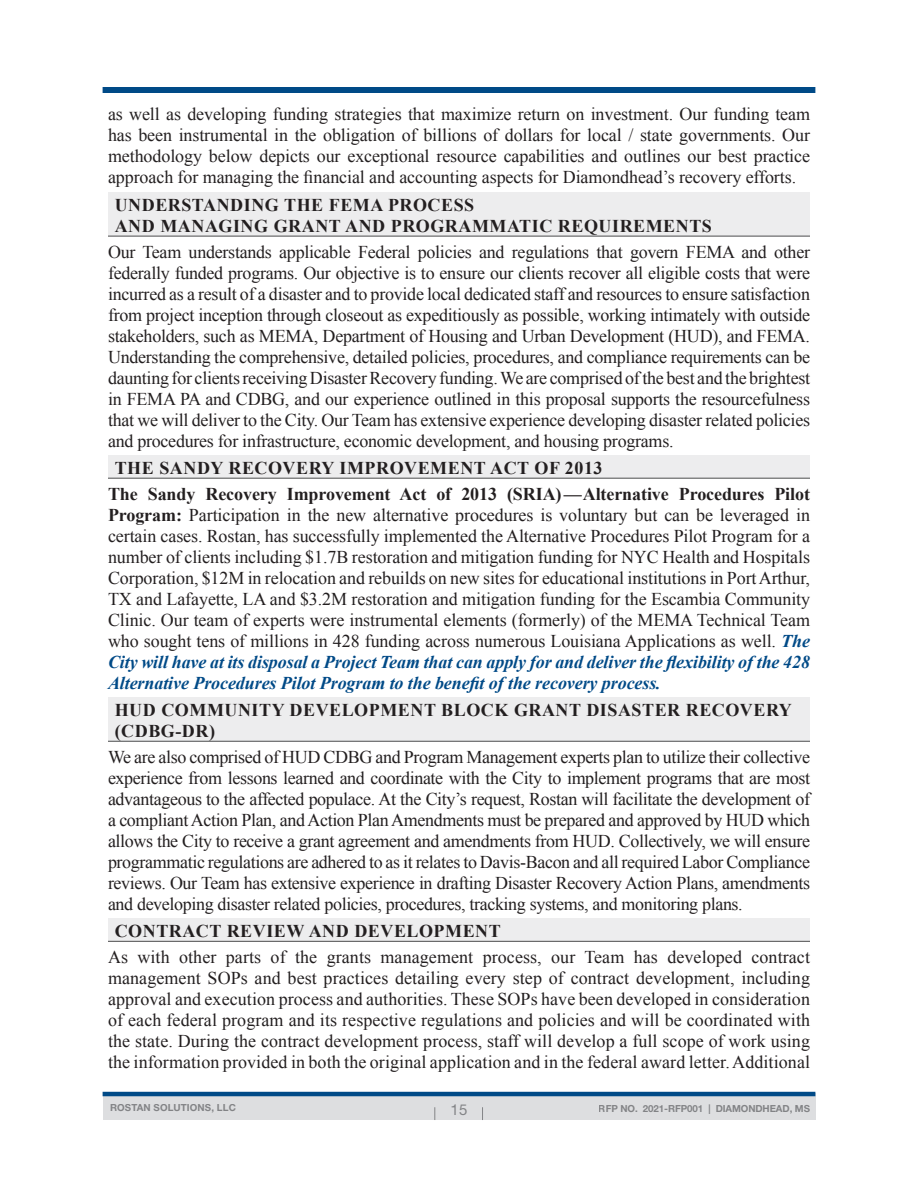
<style>
.page{position:relative;width:918px;height:1188px;background:#fff}
.page>*{position:absolute;margin:0;border:0;box-sizing:border-box;transform-origin:0 0}
.body_copy_just_no_hy{font:18px/21px "Times New Roman";letter-spacing:-.005em;color:#231f20;text-align:justify}
.new_subhead{font:700 18px/21px "Times New Roman";letter-spacing:.03em;color:#231f20}
.t1{font:15px "Helvetica Neue LT Std";color:#6c6d70}
.t2{font:700 9.75px "Helvetica Neue LT Std";letter-spacing:-.01em;color:#6c6d70}
.t3{font:700 9.75px "Helvetica Neue LT Std";letter-spacing:.01em;color:#6c6d70}
.s1{font-weight:700}
.s2{font-weight:700;font-style:italic;color:#004a87}
</style>
<div class="page">
<div style="left:103px;top:87px;width:712px;height:6px;background:#004a87"></div>
<div style="left:103px;top:1094px;width:712px;height:26px;background:#dddee0"></div>
<hr style="left:103px;top:1092px;width:712px;height:4px;background:#004a87">
<svg style="left:434px;top:1107px;width:1px;height:13px"></svg>
<svg style="left:482px;top:1107px;width:1px;height:13px"></svg>
<div style="left:108px;top:192px;width:702px;height:44px;background:#ededee"></div>
<hr style="left:108px;top:236px;width:702px;height:1px;background:#4b4c4d">
<div style="left:108px;top:455px;width:702px;height:23px;background:#ededee"></div>
<hr style="left:108px;top:478px;width:702px;height:1px;background:#4b4c4d">
<div style="left:108px;top:697px;width:702px;height:44px;background:#ededee"></div>
<hr style="left:108px;top:741px;width:702px;height:1px;background:#4b4c4d">
<div style="left:108px;top:918px;width:702px;height:23px;background:#ededee"></div>
<hr style="left:108px;top:941px;width:702px;height:1px;background:#4b4c4d">
<p class="body_copy_just_no_hy" style="left:108px;top:104px;width:704px">as well as developing funding strategies that maximize return on investment. Our funding team has been instrumental in the obligation of billions of dollars for local / state governments. Our methodology below depicts our exceptional resource capabilities and outlines our best practice approach for managing the financial and accounting aspects for Diamondhead’s recovery efforts.</p>
<p class="new_subhead" style="left:115px;top:194px;width:599px">UNDERSTANDING THE FEMA PROCESS<br>AND MANAGING GRANT AND PROGRAMMATIC REQUIREMENTS</p>
<p class="body_copy_just_no_hy" style="left:108px;top:241px;width:704px">Our Team understands applicable Federal policies and regulations that govern FEMA and other federally funded programs. Our objective is to ensure our clients recover all eligible costs that were incurred as a result of a disaster and to provide local dedicated staff and resources to ensure satisfaction from project inception through closeout as expeditiously as possible, working intimately with outside stakeholders, such as MEMA, Department of Housing and Urban Development (HUD), and FEMA.<br>Understanding the comprehensive, detailed policies, procedures, and compliance requirements can be daunting for clients receiving Disaster Recovery funding. We are comprised of the best and the brightest in FEMA PA and CDBG, and our experience outlined in this proposal supports the resourcefulness that we will deliver to the City. Our Team has extensive experience developing disaster related policies and procedures for infrastructure, economic development, and housing programs.</p>
<p class="new_subhead" style="left:115px;top:457px;width:489px">THE SANDY RECOVERY IMPROVEMENT ACT OF 2013</p>
<p class="body_copy_just_no_hy" style="left:108px;top:483px;width:704px"><span class="s1">The Sandy Recovery Improvement Act of 2013 (SRIA)—Alternative Procedures Pilot Program:</span> Participation in the new alternative procedures is voluntary but can be leveraged in certain cases. Rostan, has successfully implemented the Alternative Procedures Pilot Program for a number of clients including $1.7B restoration and mitigation funding for NYC Health and Hospitals Corporation, $12M in relocation and rebuilds on new sites for educational institutions in Port Arthur, TX and Lafayette, LA and $3.2M restoration and mitigation funding for the Escambia Community Clinic. Our team of experts were instrumental elements (formerly) of the MEMA Technical Team who sought tens of millions in 428 funding across numerous Louisiana Applications as well. <span class="s2">The City will have at its disposal a Project Team that can apply for and deliver the flexibility of the 428<br>Alternative Procedures Pilot Program to the benefit of the recovery process.</span></p>
<p class="new_subhead" style="left:115px;top:699px;width:679px">HUD COMMUNITY DEVELOPMENT BLOCK GRANT DISASTER RECOVERY (CDBG-DR)</p>
<p class="body_copy_just_no_hy" style="left:108px;top:746px;width:704px">We are also comprised of HUD CDBG and Program Management experts plan to utilize their collective experience from lessons learned and coordinate with the City to implement programs that are most advantageous to the affected populace. At the City’s request, Rostan will facilitate the development of a compliant Action Plan, and Action Plan Amendments must be prepared and approved by HUD which allows the City to receive a grant agreement and amendments from HUD. Collectively, we will ensure programmatic regulations are adhered to as it relates to Davis-Bacon and all required Labor Compliance reviews. Our Team has extensive experience in drafting Disaster Recovery Action Plans, amendments and developing disaster related policies, procedures, tracking systems, and monitoring plans.</p>
<p class="new_subhead" style="left:115px;top:920px;width:388px">CONTRACT REVIEW AND DEVELOPMENT</p>
<p class="body_copy_just_no_hy" style="left:108px;top:946px;width:704px">As with other parts of the grants management process, our Team has developed contract management SOPs and best practices detailing every step of contract development, including approval and execution process and authorities. These SOPs have been developed in consideration of each federal program and its respective regulations and policies and will be coordinated with the state. During the contract development process, staff will develop a full scope of work using the information provided in both the original application and in the federal award letter. Additional</p>
<p class="t3" style="left:110px;top:1102px;width:127px">ROSTAN SOLUTIONS, LLC</p>
<p class="t1" style="left:451px;top:1101px;width:18px">15</p>
<p class="t2" style="left:599px;top:1102px;width:213px">RFP NO. 2021-RFP001 | DIAMONDHEAD, MS</p>
</div>
